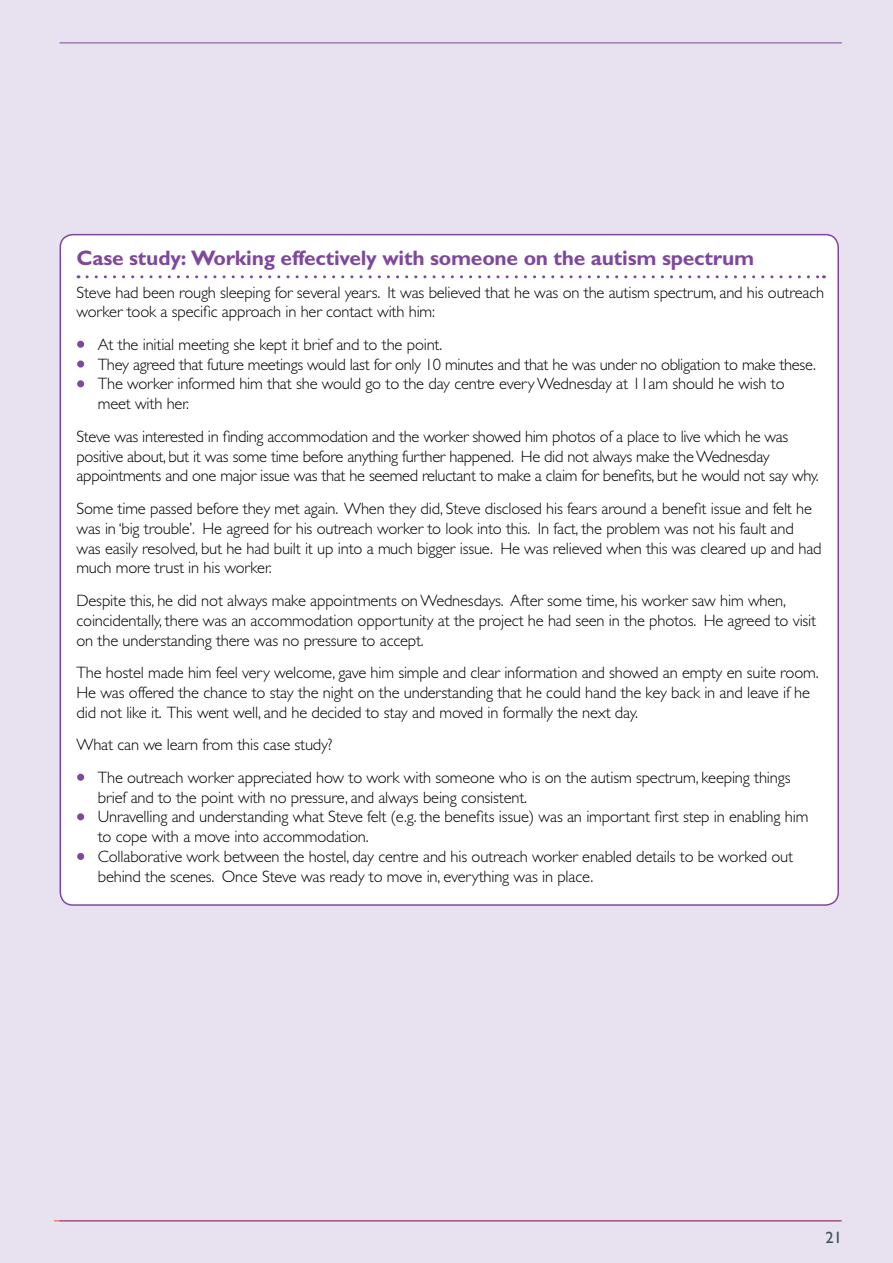
<style>
.page{position:relative;width:893px;height:1263px;background:#e8e1f0}
.page>*{position:absolute;margin:0;border:0;box-sizing:border-box;transform-origin:0 0}
.t1{font:700 21px "Gill Sans";letter-spacing:-.01em;color:#7f489c}
.t2{font:300 16.5px/19.8px "Gill Sans";letter-spacing:-.01em;color:#000}
.t3{font:16.5px "Gill Sans";color:#3d505a}
.s1{color:#7f489c}
</style>
<div class="page">
<hr style="left:54px;top:1220px;width:787px;height:1px;background:#f15a22">
<hr style="left:60px;top:1220px;width:782px;height:1px;background:#7f489c">
<hr style="left:60px;top:43px;width:782px;height:1px;background:#7f489c">
<div style="left:60px;top:235px;width:778px;height:670px;background:#fff;border-radius:13px"></div>
<div style="left:77px;top:341px;width:7px;height:7px;border:3px solid #7f489c;border-radius:50%"></div>
<div style="left:77px;top:360px;width:7px;height:8px;border:3px solid #7f489c;border-radius:50%"></div>
<div style="left:77px;top:380px;width:7px;height:7px;border:3px solid #7f489c;border-radius:50%"></div>
<div style="left:77px;top:774px;width:7px;height:7px;border:3px solid #7f489c;border-radius:50%"></div>
<div style="left:77px;top:813px;width:7px;height:7px;border:3px solid #7f489c;border-radius:50%"></div>
<div style="left:77px;top:853px;width:7px;height:7px;border:3px solid #7f489c;border-radius:50%"></div>
<svg style="left:87px;top:275px;width:737px;height:3px"></svg>
<p class="t1" style="left:77px;top:245px;width:679px">Case study: Working effectively with someone on the autism spectrum</p>
<p class="t2" style="left:77px;top:282px;width:749px">Steve had been rough sleeping for several years. It was believed that he was on the autism spectrum, and his outreach worker took a specific approach in her contact with him:</p>
<p class="t2" style="left:77px;top:334px;width:367px"><span class="s1">•</span> At the initial meeting she kept it brief and to the point.</p>
<p class="t2" style="left:77px;top:354px;width:741px"><span class="s1">•</span> They agreed that future meetings would last for only 10 minutes and that he was under no obligation to make these.</p>
<p class="t2" style="left:98px;top:374px;width:688px;text-indent:-21px"><span class="s1">•</span> The worker informed him that she would go to the day centre every Wednesday at 11am should he wish to meet with her.</p>
<p class="t2" style="left:77px;top:426px;width:744px">Steve was interested in finding accommodation and the worker showed him photos of a place to live which he was positive about, but it was some time before anything further happened. He did not always make the Wednesday appointments and one major issue was that he seemed reluctant to make a claim for benefits, but he would not say why.</p>
<p class="t2" style="left:77px;top:499px;width:747px">Some time passed before they met again. When they did, Steve disclosed his fears around a benefit issue and felt he was in ‘big trouble’. He agreed for his outreach worker to look into this. In fact, the problem was not his fault and was easily resolved, but he had built it up into a much bigger issue. He was relieved when this was cleared up and had much more trust in his worker.</p>
<p class="t2" style="left:77px;top:590px;width:741px">Despite this, he did not always make appointments on Wednesdays. After some time, his worker saw him when, coincidentally, there was an accommodation opportunity at the project he had seen in the photos. He agreed to visit on the understanding there was no pressure to accept.</p>
<p class="t2" style="left:77px;top:663px;width:744px">The hostel made him feel very welcome, gave him simple and clear information and showed an empty en suite room.<br>He was offered the chance to stay the night on the understanding that he could hand the key back in and leave if he did not like it. This went well, and he decided to stay and moved in formally the next day.</p>
<p class="t2" style="left:77px;top:735px;width:257px">What can we learn from this case study?</p>
<p class="t2" style="left:98px;top:767px;width:694px;text-indent:-21px"><span class="s1">•</span> The outreach worker appreciated how to work with someone who is on the autism spectrum, keeping things brief and to the point with no pressure, and always being consistent.</p>
<p class="t2" style="left:98px;top:807px;width:712px;text-indent:-21px"><span class="s1">•</span> Unravelling and understanding what Steve felt (e.g. the benefits issue) was an important first step in enabling him to cope with a move into accommodation.</p>
<p class="t2" style="left:98px;top:847px;width:697px;text-indent:-21px"><span class="s1">•</span> Collaborative work between the hostel, day centre and his outreach worker enabled details to be worked out behind the scenes. Once Steve was ready to move in, everything was in place.</p>
<p class="t3" style="left:826px;top:1228px;width:18px">21</p>
</div>
